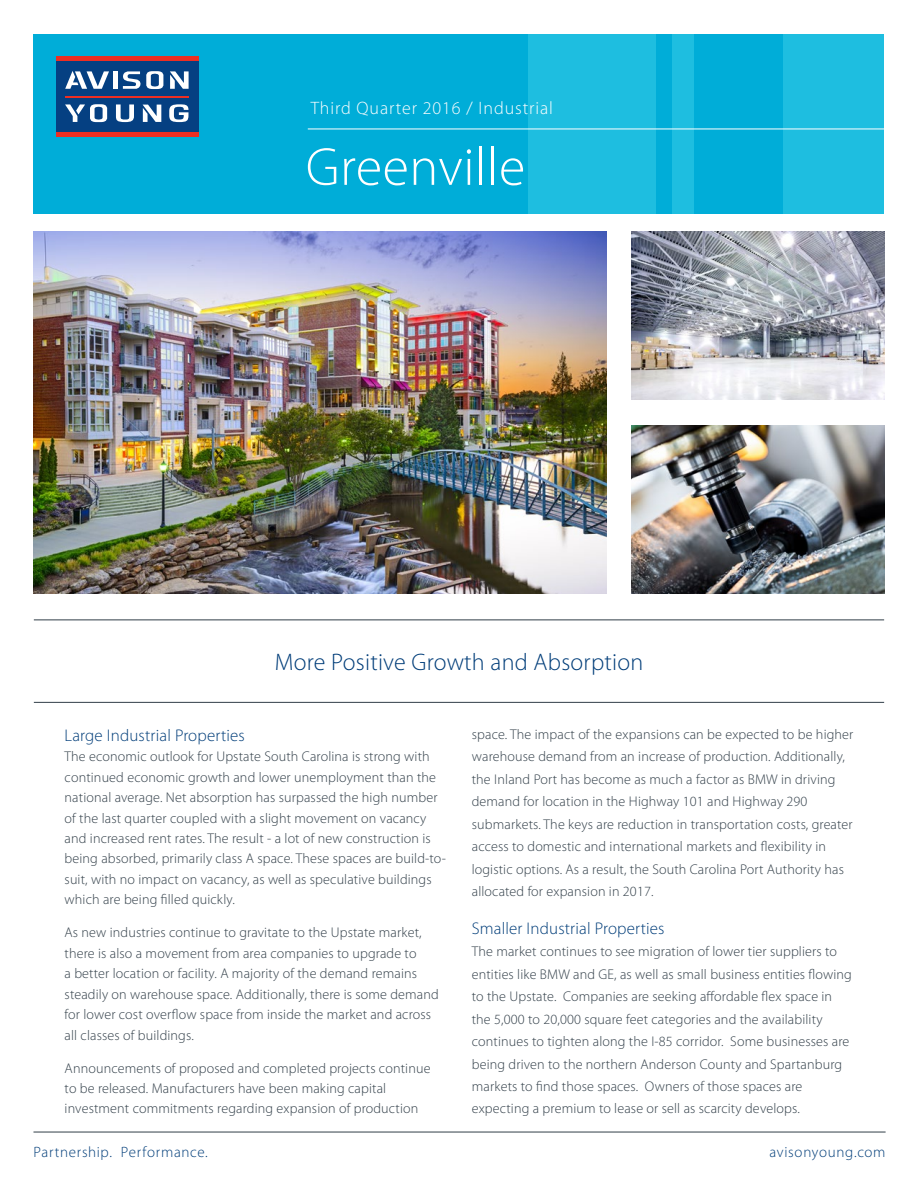
<style>
.page{position:relative;width:918px;height:1188px;background:#fff}
.page>*{position:absolute;margin:0;border:0;box-sizing:border-box;transform-origin:0 0}
.Title_36pt{font:300 54px "Myriad Pro";letter-spacing:.01em;color:#fff}
._16pt_Center{font:300 24px "Myriad Pro";letter-spacing:.01em;color:#003d79}
.Subtitle_12pt_Left{font:300 18px "Myriad Pro";letter-spacing:.05em;color:#fff}
.Paragraph_Header_12p{font:300 16.95px "Myriad Pro";letter-spacing:.01em;color:#003d79}
.t1{font:300 15px "Myriad Pro";letter-spacing:.045em;color:#003d79}
.Body_10pt{font:300 14.1px/20.4px "Myriad Pro";letter-spacing:.01em;color:#313e48}
</style>
<div class="page">
<div style="left:34px;top:34px;width:850px;height:180px;background:#00add8"></div>
<div style="left:672px;top:34px;width:21px;height:180px;background:#1ebee0"></div>
<div style="left:783px;top:34px;width:101px;height:180px;background:#1ebee0"></div>
<div style="left:528px;top:34px;width:128px;height:180px;background:#1ebee0"></div>
<div style="left:57px;top:61px;width:142px;height:72px;background:#054082"></div>
<div style="left:113px;top:71px;width:5px;height:18px;background:#fff"></div>
<svg style="left:170px;top:71px;width:19px;height:18px"></svg>
<svg style="left:123px;top:71px;width:41px;height:18px"></svg>
<svg style="left:143px;top:105px;width:18px;height:17px"></svg>
<svg style="left:65px;top:71px;width:44px;height:18px"></svg>
<svg style="left:65px;top:104px;width:43px;height:18px"></svg>
<svg style="left:116px;top:104px;width:18px;height:18px"></svg>
<svg style="left:169px;top:104px;width:19px;height:18px"></svg>
<hr style="left:57px;top:133px;width:142px;height:4px;background:#ee2e22">
<hr style="left:57px;top:57px;width:142px;height:4px;background:#ee2e22">
<hr style="left:65px;top:96px;width:124px;height:2px;background:#ee2e22">
<hr style="left:308px;top:129px;width:584px;height:1px;background:#fff">
<hr style="left:33px;top:1132px;width:853px;height:1px;background:#313e48">
<img style="left:34px;top:231px;width:572px;height:363px">
<img style="left:632px;top:232px;width:252px;height:168px">
<img style="left:632px;top:426px;width:252px;height:168px">
<hr style="left:34px;top:620px;width:850px;height:1px;background:#313e48">
<hr style="left:34px;top:702px;width:850px;height:1px;background:#313e48">
<p class="Subtitle_12pt_Left" style="left:311px;top:97px;width:244px">Third Quarter 2016 / Industrial</p>
<p class="Title_36pt" style="left:306px;top:134px;width:221px">Greenville</p>
<p class="_16pt_Center" style="left:275px;top:648px;width:370px">More Positive Growth and Absorption</p>
<p class="Paragraph_Header_12p" style="left:65px;top:725px;width:182px">Large Industrial Properties</p>
<p class="Body_10pt" style="left:65px;top:746px;width:383px">The economic outlook for Upstate South Carolina is strong with continued economic growth and lower unemployment than the national average. Net absorption has surpassed the high number of the last quarter coupled with a slight movement on vacancy and increased rent rates. The result - a lot of new construction is being absorbed, primarily class A space. These spaces are build-to&shy;suit, with no impact on vacancy, as well as speculative buildings which are being filled quickly.</p>
<p class="Body_10pt" style="left:65px;top:922px;width:376px">As new industries continue to gravitate to the Upstate market, there is also a movement from area companies to upgrade to<br>a better location or facility. A majority of the demand remains steadily on warehouse space. Additionally, there is some demand for lower cost overflow space from inside the market and across all classes of buildings.</p>
<p class="Body_10pt" style="left:65px;top:1058px;width:367px">Announcements of proposed and completed projects continue to be released. Manufacturers have been making capital investment commitments regarding expansion of production</p>
<p class="Body_10pt" style="left:472px;top:723px;width:383px;line-height:22.5px">space. The impact of the expansions can be expected to be higher warehouse demand from an increase of production. Additionally, the Inland Port has become as much a factor as BMW in driving demand for location in the Highway 101 and Highway 290 submarkets. The keys are reduction in transportation costs, greater access to domestic and international markets and flexibility in logistic options. As a result, the South Carolina Port Authority has allocated for expansion in 2017.</p>
<p class="Paragraph_Header_12p" style="left:472px;top:918px;width:194px">Smaller Industrial Properties</p>
<p class="Body_10pt" style="left:472px;top:940px;width:382px;line-height:22.5px">The market continues to see migration of lower tier suppliers to entities like BMW and GE, as well as small business entities flowing to the Upstate. Companies are seeking affordable flex space in the 5,000 to 20,000 square feet categories and the availability continues to tighten along the I-85 corridor. Some businesses are being driven to the northern Anderson County and Spartanburg markets to find those spaces. Owners of those spaces are expecting a premium to lease or sell as scarcity develops.</p>
<p class="t1" style="left:33px;top:1142px;width:176px">Partnership. Performance.</p>
<p class="t1" style="left:770px;top:1142px;width:117px">avisonyoung.com</p>
</div>
